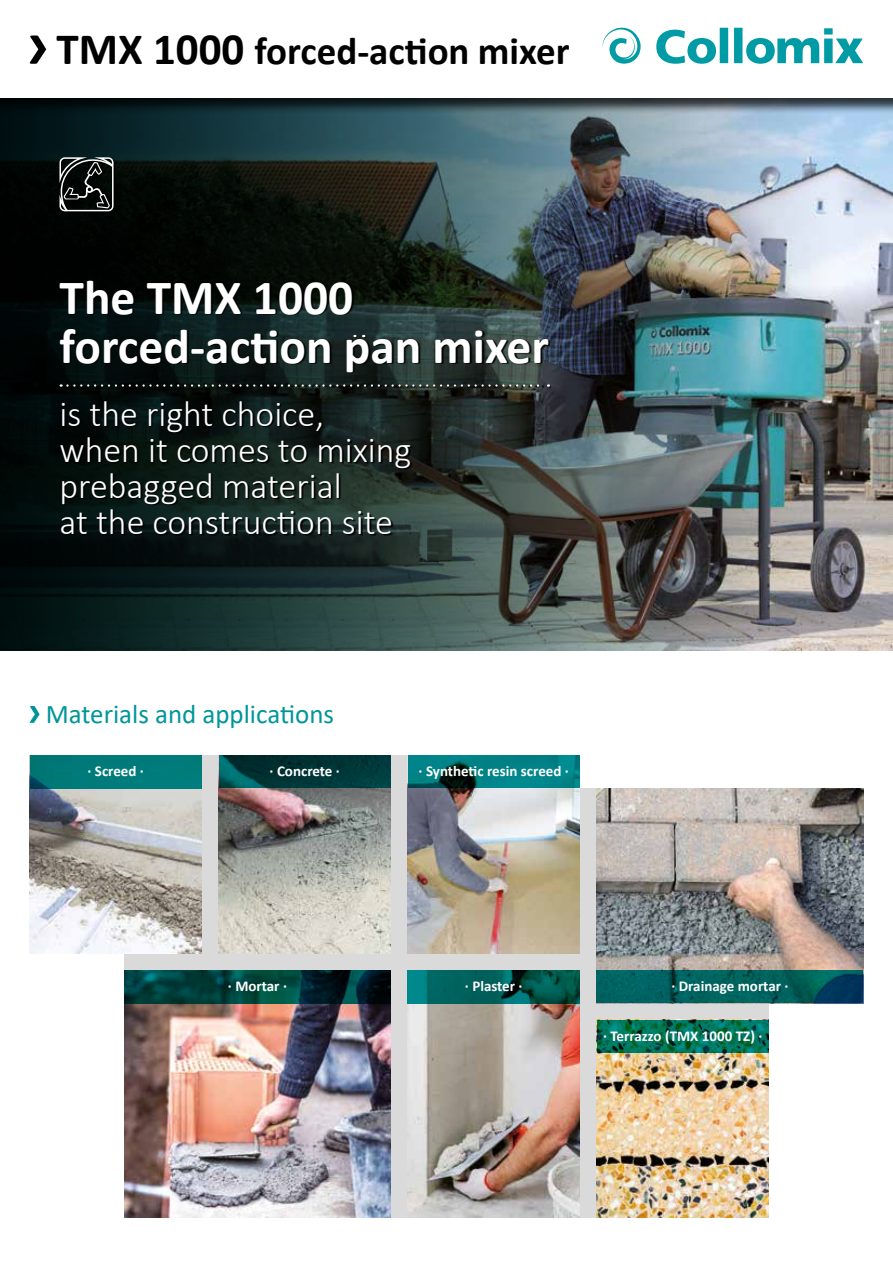
<style>
.page{position:relative;width:893px;height:1263px;background:#fff}
.page>*{position:absolute;margin:0;border:0;box-sizing:border-box;transform-origin:0 0}
.t1{font:700 49.5px/49.5px "Calibri";color:#fff}
.t2{font:700 39px "Calibri";color:#000}
.t3{font:300 36px/36px "Calibri";color:#fff}
.t4{font:27px "Calibri";color:#009699}
.t5{font:700 15px "Calibri";color:#fff}
.s1{font-size:45px}
</style>
<div class="page">
<img style="left:828px;top:114px;width:65px;height:537px">
<img style="left:738px;top:114px;width:90px;height:537px">
<img style="left:0;top:114px;width:738px;height:537px">
<div style="left:0;top:0;width:893px;height:114px;background:#000;opacity:.75"></div>
<div style="left:0;top:0;width:893px;height:98px;background:#fff"></div>
<div style="left:124px;top:755px;width:456px;height:463px;background:#dadada"></div>
<div style="left:313px;top:788px;width:456px;height:430px;background:#dadada"></div>
<svg style="left:30px;top:35px;width:16px;height:29px"></svg>
<svg style="left:30px;top:706px;width:10px;height:17px"></svg>
<div style="left:60px;top:281px;width:491px;height:255px;background:#000;opacity:.9"></div>
<svg style="left:354px;top:335px;width:10px;height:2px"></svg>
<svg style="left:61px;top:384px;width:488px;height:3px"></svg>
<div style="left:60px;top:158px;width:56px;height:55px;background:#000;opacity:.9"></div>
<svg style="left:60px;top:157px;width:54px;height:54px;background:#3b3f3d"></svg>
<svg style="left:656px;top:28px;width:206px;height:36px"></svg>
<svg style="left:602px;top:28px;width:39px;height:36px"></svg>
<img style="left:408px;top:788px;width:172px;height:166px">
<img style="left:597px;top:789px;width:266px;height:181px">
<img style="left:597px;top:1053px;width:172px;height:165px">
<img style="left:408px;top:1003px;width:172px;height:214px">
<svg style="left:408px;top:970px;width:172px;height:33px;background:#005e58"></svg>
<svg style="left:597px;top:970px;width:266px;height:33px;background:#005b5d"></svg>
<svg style="left:597px;top:1020px;width:172px;height:33px;background:#006f56"></svg>
<img style="left:30px;top:788px;width:172px;height:166px">
<div style="left:30px;top:755px;width:172px;height:33px;background:#007b7b"></div>
<img style="left:219px;top:788px;width:172px;height:166px">
<svg style="left:219px;top:755px;width:172px;height:33px;background:#003b3d"></svg>
<svg style="left:408px;top:755px;width:172px;height:33px;background:#007376"></svg>
<img style="left:124px;top:1003px;width:267px;height:215px">
<svg style="left:124px;top:970px;width:267px;height:33px;background:#003837"></svg>
<h2 class="t2" style="left:56px;top:23px;width:515px"><span class="s1">TMX 1000</span> forced-action mixer</h2>
<h1 class="t1" style="left:60px;top:272px;width:491px">The TMX 1000 forced-action pan mixer</h1>
<h3 class="t3" style="left:60px;top:396px;width:353px">is the right choice, when it comes to mixing prebagged material<br>at the construction site</h3>
<h3 class="t4" style="left:46px;top:695px;width:290px">Materials and applications</h3>
<p class="t5" style="left:88px;top:760px;width:58px">· Screed ·</p>
<p class="t5" style="left:270px;top:760px;width:72px">· Concrete ·</p>
<p class="t5" style="left:419px;top:760px;width:152px">· Synthetic resin screed ·</p>
<p class="t5" style="left:228px;top:975px;width:61px">· Mortar ·</p>
<p class="t5" style="left:465px;top:975px;width:59px">· Plaster ·</p>
<p class="t5" style="left:671px;top:975px;width:119px">· Drainage mortar ·</p>
<p class="t5" style="left:603px;top:1025px;width:161px">· Terrazzo (TMX 1000 TZ) ·</p>
</div>
